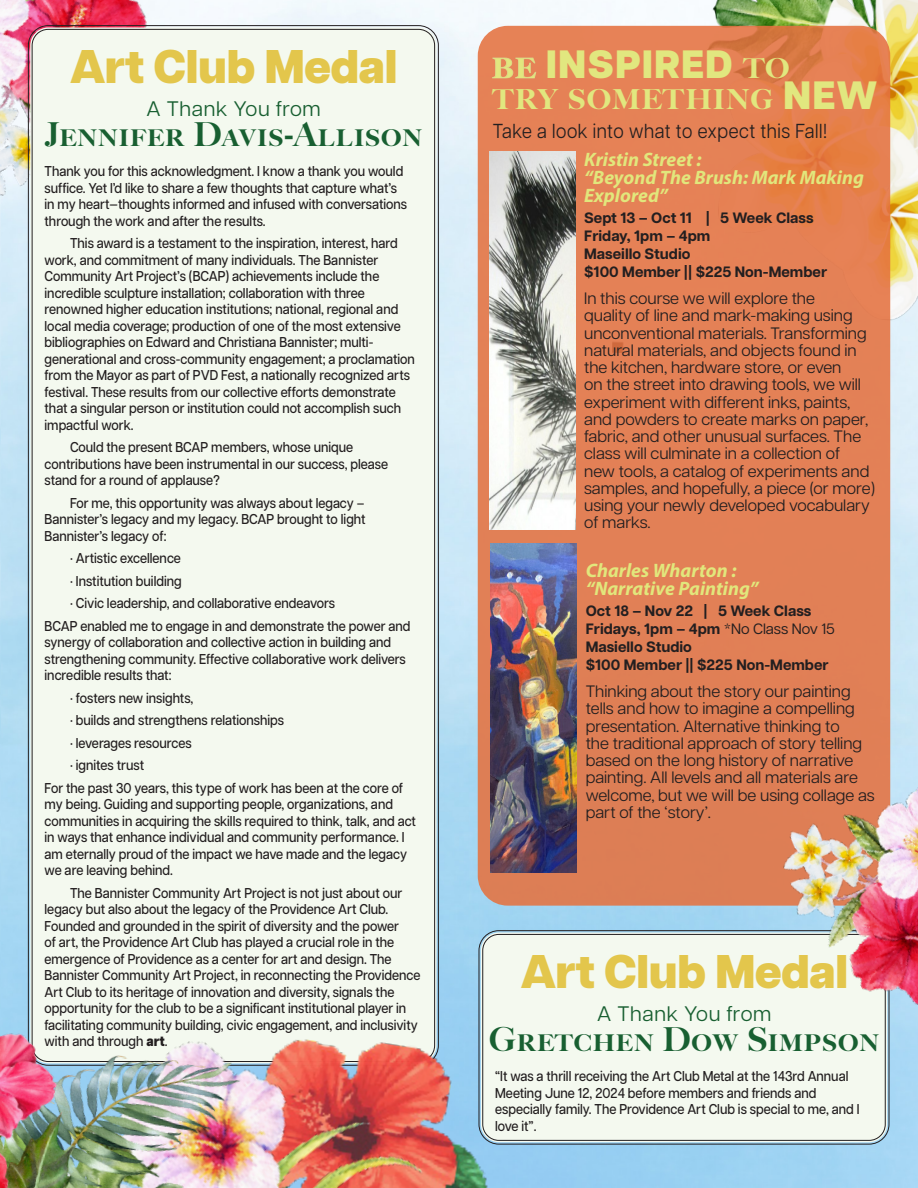
<style>
.page{position:relative;width:918px;height:1188px;background:#fff}
.page>*{position:absolute;margin:0;border:0;box-sizing:border-box;transform-origin:0 0}
.t1{font:800 47.1px "Articulat CF";letter-spacing:-.02em;color:#e3c64c}
.t2{font:900 39.45px/31.5px "Big Caslon FB";letter-spacing:.15em;color:#e1e77f}
.t3{font:900 33px "Big Caslon FB";letter-spacing:.04em;color:#185f31}
.t4{font:900 33px "Big Caslon FB";letter-spacing:.065em;color:#185f31}
.t5{font:21px "Articulat CF";letter-spacing:.03em;color:#185f31}
.t6{font:20.25px "Articulat CF";letter-spacing:.03em;color:#231f20;scale:.9 1}
.t7{font:italic 700 19.5px/18px "Myriad Pro";color:#e1e77c}
.t8{font:16.5px/17.2px "Articulat CF";color:#231f20}
.t9{font:700 15px/18px "Articulat CF";color:#231f20}
.t10{font:500 14.25px/16.5px "Articulat CF";color:#231f20;scale:.9 1}
.s1{font-weight:800}
.s2{color:#dac98a}
.s3{font-family:"Articulat CF Heavy SC830";font-weight:400}
.s4{font-weight:400}
</style>
<div class="page">
<img style="left:1px;top:0;width:917px;height:1188px">
<img style="left:0;top:0;width:1px;height:1188px">
<img style="left:612px;top:0;width:306px;height:361px">
<div style="left:478px;top:26px;width:412px;height:880px;background:#e38056;border-radius:30px"></div>
<img style="left:489px;top:152px;width:86px;height:378px">
<img style="left:491px;top:543px;width:86px;height:330px">
<img style="left:0;top:0;width:289px;height:214px">
<div style="left:30px;top:27px;width:407px;height:1036px;background:#f4f9ef;border-radius:18px"></div>
<div style="left:488px;top:1139px;width:54px;height:49px;background:#94cbf2"></div>
<img style="left:355px;top:916px;width:133px;height:272px">
<img style="left:0;top:892px;width:355px;height:296px">
<div style="left:481px;top:933px;width:406px;height:209px;background:#f4f9ef;border-radius:18px"></div>
<img style="left:752px;top:758px;width:166px;height:366px">
<p class="t1" style="left:70px;top:31px;width:330px">Art Club Medal</p>
<p class="t5" style="left:147px;top:94px;width:176px">A Thank You from</p>
<p class="t3" style="left:45px;top:115px;width:377px">Jennifer Davis-Allison</p>
<p class="t10" style="left:45px;top:162px;width:404px">Thank you for this acknowledgment. I know a thank you would suffice. Yet I’d like to share a few thoughts that capture what’s in my heart—thoughts informed and infused with conversations through the work and after the results.</p>
<p class="t10" style="left:45px;top:234px;width:413px;text-indent:25px">This award is a testament to the inspiration, interest, hard work, and commitment of many individuals. The Bannister Community Art Project’s (BCAP) achievements include the incredible sculpture installation; collaboration with three renowned higher education institutions; national, regional and local media coverage; production of one of the most extensive bibliographies on Edward and Christiana Bannister; multi&shy;generational and cross-community engagement; a proclamation from the Mayor as part of PVD Fest, a nationally recognized arts festival. These results from our collective efforts demonstrate that a singular person or institution could not accomplish such impactful work.</p>
<p class="t10" style="left:45px;top:438px;width:383px;text-indent:25px">Could the present BCAP members, whose unique contributions have been instrumental in our success, please stand for a round of applause?</p>
<p class="t10" style="left:45px;top:494px;width:358px;text-align:justify;text-indent:25px">For me, this opportunity was always about legacy – Bannister’s legacy and my legacy. BCAP brought to light Bannister’s legacy of:</p>
<p class="t10" style="left:70px;top:549px;width:125px">· Artistic excellence</p>
<p class="t10" style="left:70px;top:572px;width:125px">· Institution building</p>
<p class="t10" style="left:70px;top:594px;width:296px">· Civic leadership, and collaborative endeavors</p>
<p class="t10" style="left:45px;top:617px;width:408px">BCAP enabled me to engage in and demonstrate the power and</p>
<p class="t10" style="left:45px;top:633px;width:403px">synergy of collaboration and collective action in building and strengthening community. Effective collaborative work delivers incredible results that:</p>
<p class="t10" style="left:70px;top:689px;width:139px">· fosters new insights,</p>
<p class="t10" style="left:70px;top:711px;width:239px">· builds and strengthens relationships</p>
<p class="t10" style="left:70px;top:734px;width:137px">· leverages resources</p>
<p class="t10" style="left:70px;top:756px;width:84px">· ignites trust</p>
<p class="t10" style="left:45px;top:779px;width:400px">For the past 30 years, this type of work has been at the core of</p>
<p class="t10" style="left:45px;top:795px;width:414px">my being. Guiding and supporting people, organizations, and communities in acquiring the skills required to think, talk, and act in ways that enhance individual and community performance. I am eternally proud of the impact we have made and the legacy we are leaving behind.</p>
<p class="t10" style="left:45px;top:884px;width:419px;text-indent:25px">The Bannister Community Art Project is not just about our legacy but also about the legacy of the Providence Art Club.<br>Founded and grounded in the spirit of diversity and the power<br>of art, the Providence Art Club has played a crucial role in the emergence of Providence as a center for art and design. The Bannister Community Art Project, in reconnecting the Providence Art Club to its heritage of innovation and diversity, signals the opportunity for the club to be a significant institutional player in facilitating community building, civic engagement, and inclusivity with and through <span class="s1">art</span>.</p>
<p class="t2" style="left:492px;top:49px;width:387px"><span class="s2">be</span> <span class="s3">INSPIRED</span> to<br>try something <span class="s3">NEW</span></p>
<p class="t6" style="left:493px;top:117px;width:373px">Take a look into what to expect this Fall!</p>
<p class="t7" style="left:584px;top:150px;width:281px">Kristin Street :<br>“Beyond The Brush: Mark Making<br>Explored”</p>
<p class="t9" style="left:584px;top:209px;width:244px">Sept 13 – Oct 11 | 5 Week Class<br>Friday, 1pm – 4pm<br>Maseillo Studio<br>$100 Member || $225 Non-Member</p>
<p class="t8" style="left:584px;top:289px;width:292px">In this course we will explore the<br>quality of line and mark-making using unconventional materials. Transforming natural materials, and objects found in the kitchen, hardware store, or even<br>on the street into drawing tools, we will experiment with different inks, paints, and powders to create marks on paper, fabric, and other unusual surfaces. The class will culminate in a collection of<br>new tools, a catalog of experiments and samples, and hopefully, a piece (or more) using your newly developed vocabulary of marks.</p>
<p class="t7" style="left:586px;top:561px;width:174px">Charles Wharton : “Narrative Painting”</p>
<p class="t9" style="left:586px;top:601px;width:251px">Oct 18 – Nov 22 | 5 Week Class<br>Fridays, 1pm – 4pm <span class="s4">*No Class Nov 15<br></span>Masiello Studio<br>$100 Member || $225 Non-Member</p>
<p class="t8" style="left:586px;top:682px;width:291px">Thinking about the story our painting tells and how to imagine a compelling presentation. Alternative thinking to<br>the traditional approach of story telling based on the long history of narrative painting. All levels and all materials are welcome, but we will be using collage as part of the ‘story’.</p>
<p class="t1" style="left:520px;top:936px;width:330px">Art Club Medal</p>
<p class="t5" style="left:597px;top:999px;width:176px">A Thank You from</p>
<p class="t4" style="left:490px;top:1020px;width:389px">Gretchen Dow Simpson</p>
<p class="t10" style="left:495px;top:1067px;width:406px">“It was a thrill receiving the Art Club Metal at the 143rd Annual Meeting June 12, 2024 before members and friends and especially family. The Providence Art Club is special to me, and I love it”.</p>
</div>
